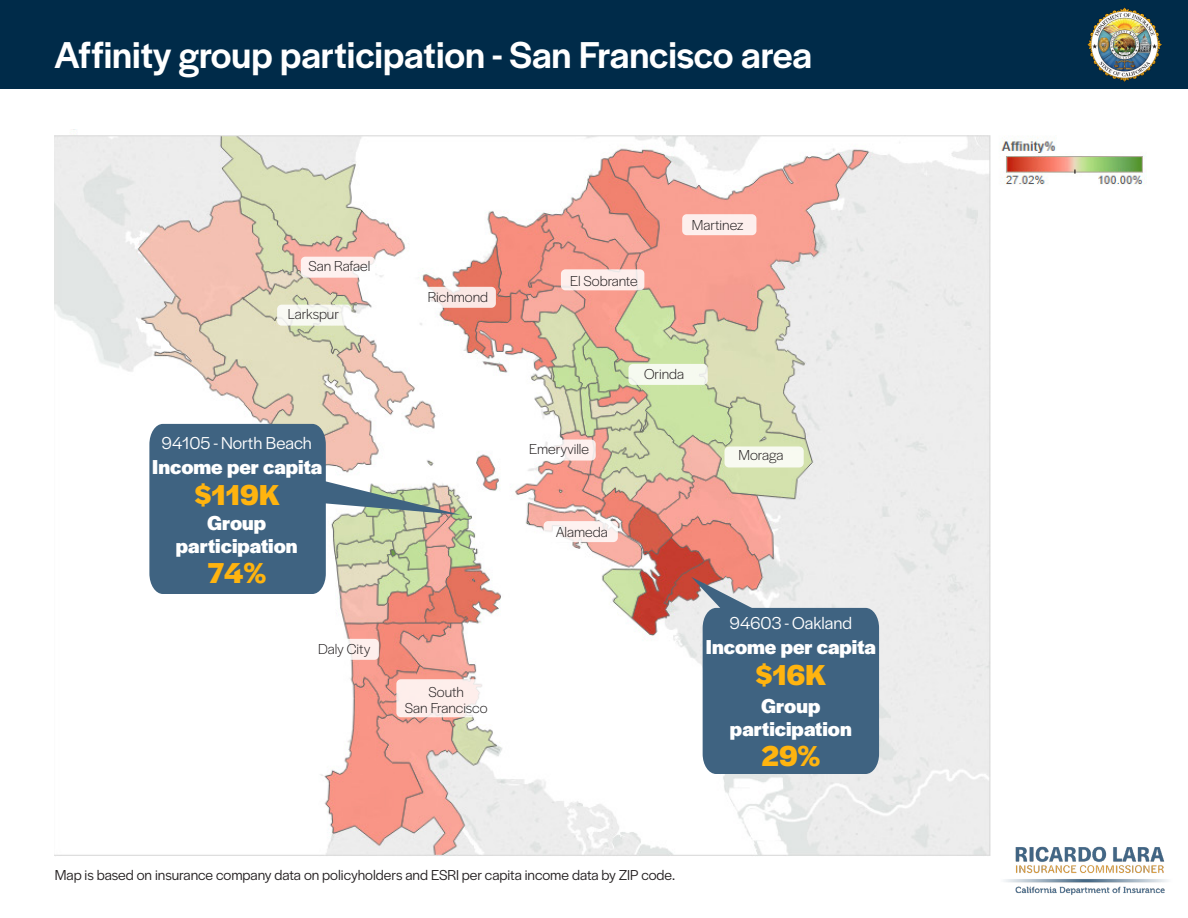
<style>
.page{position:relative;width:1188px;height:918px;background:#fff}
.page>*{position:absolute;margin:0;border:0;box-sizing:border-box;transform-origin:0 0}
.t1{font:500 39px "Halyard Display";color:#fff}
.t2{font:700 30px "Halyard Display";color:#ffb40f}
.t3{font:700 21px/22.5px "Halyard Display";color:#fff;text-align:center}
.t4{font:18px "Halyard Display";color:#fff}
.t5{font:300 15px "Halyard Display";color:#231f20}
.t6{font:15px "Halyard Display";color:#231f20}
</style>
<div class="page">
<div style="left:0;top:0;width:1188px;height:88px;background:#002b49"></div>
<img style="left:54px;top:135px;width:1093px;height:721px">
<svg style="left:691px;top:577px;width:188px;height:197px;background:#617c94"></svg>
<svg style="left:149px;top:424px;width:312px;height:170px;background:#82949d"></svg>
<img style="left:1001px;top:837px;width:167px;height:58px">
<img style="left:1088px;top:8px;width:73px;height:73px">
<div style="left:301px;top:257px;width:74px;height:21px;background:linear-gradient(to right,#feefed,#fcf6f6);border-radius:4px"></div>
<div style="left:724px;top:446px;width:80px;height:21px;background:#f8faf1;border-radius:4px"></div>
<div style="left:682px;top:214px;width:74px;height:21px;background:#feefed;border-radius:4px"></div>
<div style="left:396px;top:679px;width:100px;height:38px;background:linear-gradient(to right,#fde9e5,#fdf9f8);border-radius:4px"></div>
<div style="left:417px;top:287px;width:79px;height:21px;background:linear-gradient(to right,#fcf8f8,#fae2de);border-radius:4px"></div>
<div style="left:561px;top:269px;width:83px;height:21px;background:#feefec;border-radius:4px"></div>
<div style="left:515px;top:440px;width:81px;height:21px;background:linear-gradient(to right,#fff,#fbedeb);border-radius:4px"></div>
<svg style="left:544px;top:521px;width:74px;height:21px;fill:#fef2f0"></svg>
<div style="left:305px;top:639px;width:74px;height:21px;background:linear-gradient(to right,#fff,#fdedeb);border-radius:4px"></div>
<div style="left:628px;top:364px;width:80px;height:21px;background:#f6faf0;border-radius:4px"></div>
<div style="left:277px;top:305px;width:74px;height:21px;background:linear-gradient(to right,#f7f8f0,#f7f8f4);border-radius:4px"></div>
<h1 class="t1" style="left:54px;top:27px;width:760px">Affinity group participation - San Francisco area</h1>
<p class="t5" style="left:308px;top:256px;width:63px">San Rafael</p>
<p class="t5" style="left:288px;top:304px;width:53px">Larkspur</p>
<p class="t5" style="left:428px;top:287px;width:62px">Richmond</p>
<p class="t4" style="left:162px;top:431px;width:152px">94105 - North Beach</p>
<p class="t3" style="left:152px;top:454px;width:172px">Income per capita</p>
<p class="t2" style="left:195px;top:474px;width:86px">$119K</p>
<p class="t3" style="left:176px;top:511px;width:123px">Group participation</p>
<p class="t2" style="left:208px;top:551px;width:60px">74%</p>
<p class="t5" style="left:318px;top:638px;width:54px">Daly City</p>
<p class="t5" style="left:428px;top:681px;width:37px">South</p>
<p class="t5" style="left:405px;top:698px;width:84px">San Francisco</p>
<p class="t5" style="left:570px;top:270px;width:69px">El Sobrante</p>
<p class="t5" style="left:692px;top:215px;width:53px">Martinez</p>
<p class="t5" style="left:529px;top:439px;width:62px">Emeryville</p>
<p class="t5" style="left:556px;top:522px;width:54px">Alameda</p>
<p class="t5" style="left:644px;top:364px;width:42px">Orinda</p>
<p class="t5" style="left:739px;top:445px;width:46px">Moraga</p>
<p class="t4" style="left:730px;top:611px;width:124px">94603 - Oakland</p>
<p class="t3" style="left:706px;top:634px;width:172px">Income per capita</p>
<p class="t2" style="left:756px;top:654px;width:72px">$16K</p>
<p class="t3" style="left:730px;top:694px;width:123px">Group participation</p>
<p class="t2" style="left:761px;top:734px;width:60px">29%</p>
<p class="t6" style="left:55px;top:865px;width:622px">Map is based on insurance company data on policyholders and ESRI per capita income data by ZIP code.</p>
</div>
